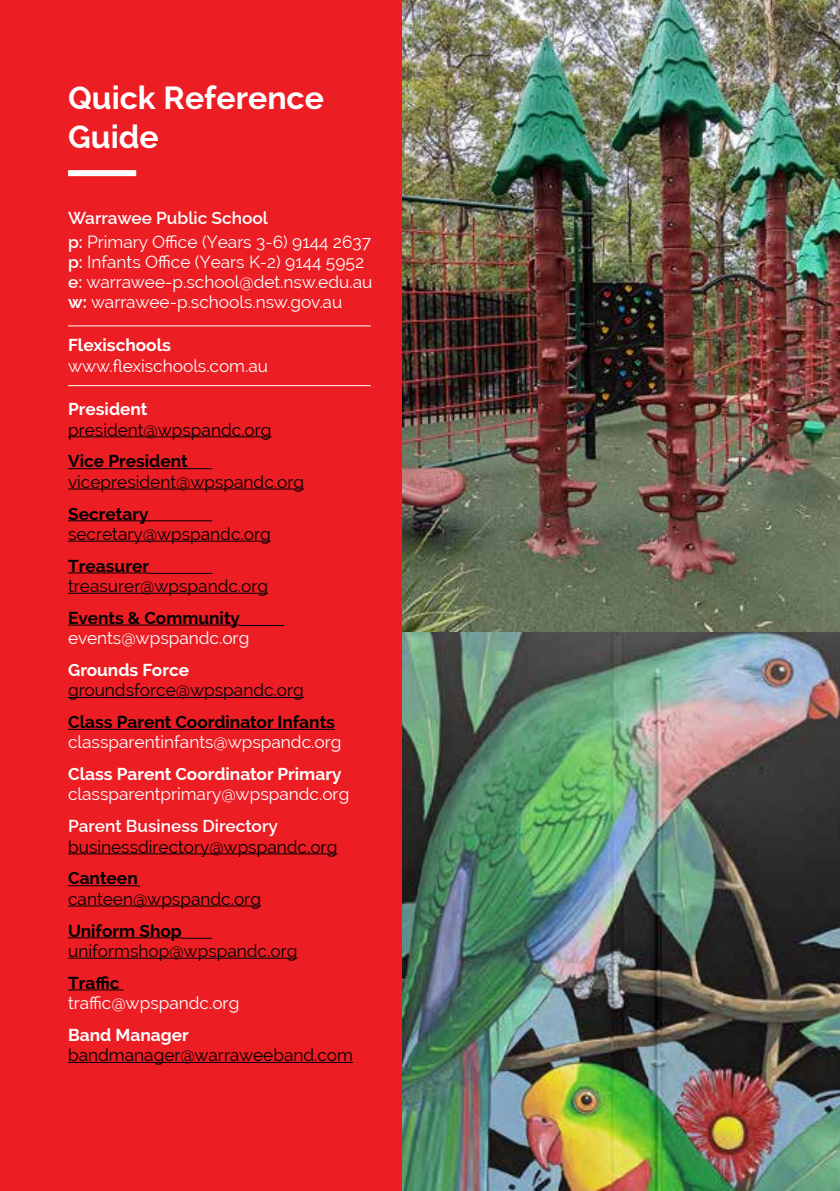
<style>
.page{position:relative;width:840px;height:1191px;background:#fff}
.page>*{position:absolute;margin:0;border:0;box-sizing:border-box;transform-origin:0 0}
.t1{font:700 32px/38.4px "Raleway";color:#fff}
.t2{font:17.2px/20.2px "Raleway";color:#fff}
.t3{font:17.2px "Raleway";color:#000}
.t4{font:700 17.2px "Raleway";color:#000}
.t5{font:700 17.2px "Raleway";color:#fff}
.t6{font:100 17.2px "Raleway";color:#fff}
.s1{font-weight:100}
.s2{font-weight:700}
</style>
<div class="page">
<div style="left:0;top:0;width:403px;height:1191px;background:#ed1d24"></div>
<div style="left:68px;top:170px;width:68px;height:6px;background:#fff"></div>
<hr style="left:68px;top:436px;width:203px;height:1px;background:#000">
<hr style="left:68px;top:468px;width:144px;height:1px;background:#000">
<hr style="left:68px;top:488px;width:236px;height:1px;background:#000">
<hr style="left:68px;top:520px;width:144px;height:1px;background:#000">
<hr style="left:68px;top:540px;width:202px;height:1px;background:#000">
<hr style="left:68px;top:572px;width:81px;height:1px;background:#000">
<hr style="left:149px;top:573px;width:63px;height:1px;background:#000">
<hr style="left:68px;top:593px;width:200px;height:1px;background:#000">
<hr style="left:68px;top:624px;width:172px;height:1px;background:#000">
<hr style="left:240px;top:625px;width:44px;height:1px;background:#000">
<hr style="left:68px;top:697px;width:236px;height:1px;background:#000">
<hr style="left:68px;top:729px;width:267px;height:1px;background:#000">
<hr style="left:68px;top:853px;width:269px;height:1px;background:#000">
<hr style="left:68px;top:885px;width:70px;height:1px;background:#000">
<hr style="left:68px;top:905px;width:193px;height:1px;background:#000">
<hr style="left:68px;top:937px;width:114px;height:1px;background:#000">
<hr style="left:182px;top:937px;width:30px;height:1px;background:#000">
<hr style="left:68px;top:957px;width:229px;height:1px;background:#000">
<hr style="left:68px;top:989px;width:55px;height:1px;background:#000">
<hr style="left:68px;top:1062px;width:285px;height:1px;background:#000">
<hr style="left:68px;top:385px;width:302px;height:1px;background:#fff">
<hr style="left:68px;top:325px;width:302px;height:1px;background:#fff">
<img style="left:403px;top:0;width:436px;height:1191px">
<h1 class="t1" style="left:68px;top:79px;width:257px">Quick Reference<br>Guide</h1>
<p class="t2" style="left:68px;top:207px;width:304px;line-height:23.2px"><span class="s1">Warrawee Public School<br>p:</span> Primary Office (Years 3-6) 9144 2637</p>
<p class="t2" style="left:68px;top:252px;width:305px"><span class="s1">p:</span> Infants Office (Years K-2) 9144 5952 <span class="s1">e:</span> warrawee-p.school@det.nsw.edu.au <span class="s2">w:</span> warrawee-p.schools.nsw.gov.au</p>
<p class="t5" style="left:68px;top:335px;width:104px">Flexischools</p>
<p class="t2" style="left:68px;top:355px;width:201px">www.flexischools.com.au</p>
<p class="t5" style="left:68px;top:399px;width:81px">President</p>
<p class="t3" style="left:68px;top:419px;width:205px">president@wpspandc.org</p>
<p class="t4" style="left:68px;top:451px;width:121px">Vice President</p>
<p class="t3" style="left:68px;top:471px;width:237px">vicepresident@wpspandc.org</p>
<p class="t4" style="left:68px;top:503px;width:82px">Secretary</p>
<p class="t3" style="left:68px;top:524px;width:204px">secretary@wpspandc.org</p>
<p class="t4" style="left:68px;top:556px;width:82px">Treasurer</p>
<p class="t3" style="left:68px;top:576px;width:201px">treasurer@wpspandc.org</p>
<p class="t4" style="left:68px;top:608px;width:173px">Events &amp; Community</p>
<p class="t2" style="left:68px;top:628px;width:183px">events@wpspandc.org</p>
<p class="t5" style="left:68px;top:660px;width:122px">Grounds Force</p>
<p class="t3" style="left:68px;top:680px;width:237px">groundsforce@wpspandc.org</p>
<p class="t4" style="left:68px;top:712px;width:268px">Class Parent Coordinator Infants</p>
<p class="t2" style="left:68px;top:732px;width:275px">classparentinfants@wpspandc.org</p>
<p class="t5" style="left:68px;top:764px;width:275px">Class Parent Coordinator Primary</p>
<p class="t2" style="left:68px;top:784px;width:282px">classparentprimary@wpspandc.org</p>
<p class="t6" style="left:68px;top:812px;width:211px">Parent Business Directory</p>
<p class="t3" style="left:68px;top:836px;width:270px">businessdirectory@wpspandc.org</p>
<p class="t4" style="left:68px;top:868px;width:71px">Canteen</p>
<p class="t3" style="left:68px;top:888px;width:194px">canteen@wpspandc.org</p>
<p class="t4" style="left:68px;top:920px;width:115px">Uniform Shop</p>
<p class="t3" style="left:68px;top:940px;width:231px">uniformshop@wpspandc.org</p>
<p class="t4" style="left:68px;top:972px;width:53px">Traffic</p>
<p class="t2" style="left:68px;top:992px;width:173px">traffic@wpspandc.org</p>
<p class="t5" style="left:68px;top:1025px;width:122px">Band Manager</p>
<p class="t3" style="left:68px;top:1045px;width:286px">bandmanager@warraweeband.com</p>
</div>
